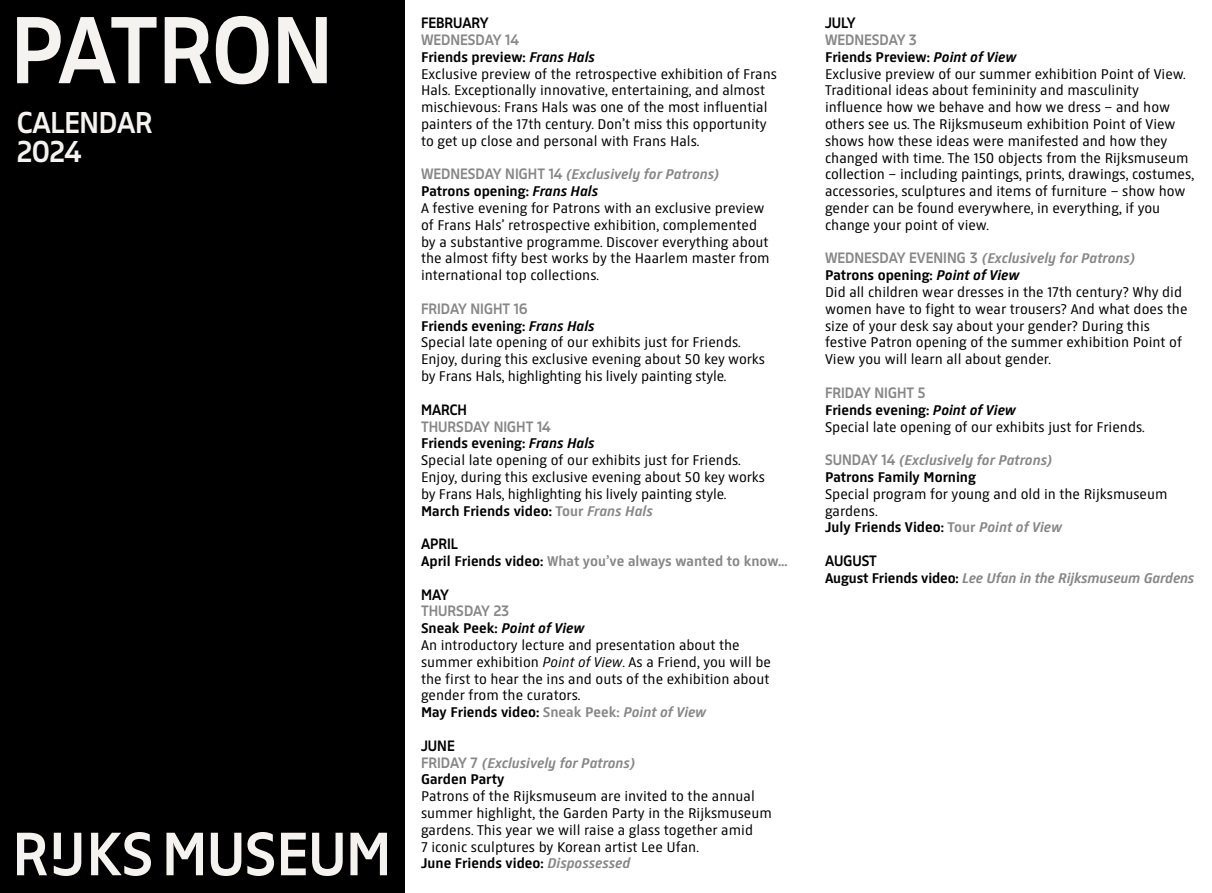
<style>
.page{position:relative;width:1212px;height:893px;background:#fff}
.page>*{position:absolute;margin:0;border:0;box-sizing:border-box;transform-origin:0 0}
.t1{font:94.5px "Rijksmuseum Logotype";color:#f4f3ef}
.t2{font:30px/28.5px "Rijksmuseum Logotype";letter-spacing:-.005em;color:#f4f3ef}
.t3{font:15px/16.8px "Rijksmuseum";color:#000}
.t4{font:italic 700 15px/16.8px "Rijksmuseum";color:#878787}
.t5{font:15px "Rijksmuseum Logotype";color:#878787}
.t6{font:700 15px "Rijksmuseum";color:#878787}
.t7{font:15px "Rijksmuseum Logotype";color:#000}
.s1{font-weight:700}
.s2{font-weight:700;font-style:italic}
.s3{font-family:"Rijksmuseum Logotype";color:#878787}
.s4{font-weight:700;font-style:italic;color:#878787}
.s5{font-weight:700;color:#878787}
.s6{color:#000}
.s7{font-style:italic}
.s8{font-family:"Rijksmuseum Logotype";font-weight:400;font-style:normal}
.s9{font-style:normal;color:#000}
</style>
<div class="page">
<div style="left:0;top:0;width:404px;height:893px;background:#000"></div>
<svg style="left:17px;top:832px;width:370px;height:44px"></svg>
<h1 class="t1" style="left:11px;top:-2px;width:324px">PATRON</h1>
<p class="t7" style="left:421px;top:15px;width:69px">FEBRUARY</p>
<p class="t5" style="left:421px;top:32px;width:100px">WEDNESDAY 14</p>
<p class="t3" style="left:421px;top:49px;width:358px"><span class="s1">Friends preview:</span> <span class="s2">Frans Hals<br></span>Exclusive preview of the retrospective exhibition of Frans Hals. Exceptionally innovative, entertaining, and almost mischievous: Frans Hals was one of the most influential painters of the 17th century. Don’t miss this opportunity to get up close and personal with Frans Hals.</p>
<p class="t3" style="left:421px;top:166px;width:350px"><span class="s3">WEDNESDAY NIGHT 14</span> <span class="s4">(Exclusively for Patrons)<br></span><span class="s1">Patrons opening:</span> <span class="s2">Frans Hals<br></span>A festive evening for Patrons with an exclusive preview of Frans Hals’ retrospective exhibition, complemented by a substantive programme. Discover everything about the almost fifty best works by the Haarlem master from international top collections.</p>
<p class="t5" style="left:421px;top:300px;width:108px">FRIDAY NIGHT 16</p>
<p class="t3" style="left:421px;top:318px;width:345px"><span class="s1">Friends evening:</span> <span class="s2">Frans Hals<br></span>Special late opening of our exhibits just for Friends.<br>Enjoy, during this exclusive evening about 50 key works by Frans Hals, highlighting his lively painting style.</p>
<p class="t7" style="left:421px;top:401px;width:47px">MARCH</p>
<p class="t5" style="left:421px;top:418px;width:131px">THURSDAY NIGHT 14</p>
<p class="t3" style="left:421px;top:435px;width:345px"><span class="s1">Friends evening:</span> <span class="s2">Frans Hals<br></span>Special late opening of our exhibits just for Friends.<br>Enjoy, during this exclusive evening about 50 key works by Frans Hals, highlighting his lively painting style.<br><span class="s1">March Friends video:</span> <span class="s5">Tour</span> <span class="s4">Frans Hals</span></p>
<p class="t7" style="left:421px;top:536px;width:38px">APRIL</p>
<p class="t6" style="left:421px;top:552px;width:368px"><span class="s6">April Friends video:</span> What you’ve always wanted to know…</p>
<p class="t7" style="left:421px;top:586px;width:29px">MAY</p>
<p class="t5" style="left:421px;top:603px;width:90px">THURSDAY 23</p>
<p class="t3" style="left:421px;top:620px;width:352px"><span class="s1">Sneak Peek:</span> <span class="s2">Point of View<br></span>An introductory lecture and presentation about the summer exhibition <span class="s7">Point of View</span>. As a Friend, you will be the first to hear the ins and outs of the exhibition about gender from the curators.<br><span class="s1">May Friends video:</span> <span class="s5">Sneak Peek:</span> <span class="s4">Point of View</span></p>
<p class="t7" style="left:421px;top:737px;width:35px">JUNE</p>
<p class="t4" style="left:421px;top:754px;width:216px"><span class="s8">FRIDAY 7</span> (Exclusively for Patrons)<br><span class="s9">Garden Party</span></p>
<p class="t3" style="left:421px;top:788px;width:352px">Patrons of the Rijksmuseum are invited to the annual summer highlight, the Garden Party in the Rijksmuseum gardens. This year we will raise a glass together amid<br>7 iconic sculptures by Korean artist Lee Ufan.<br><span class="s1">June Friends video:</span> <span class="s4">Dispossessed</span></p>
<h2 class="t2" style="left:17px;top:109px;width:137px">CALENDAR<br>2024</h2>
<p class="t7" style="left:825px;top:15px;width:32px">JULY</p>
<p class="t5" style="left:825px;top:32px;width:93px">WEDNESDAY 3</p>
<p class="t3" style="left:825px;top:49px;width:371px"><span class="s1">Friends Preview:</span> <span class="s2">Point of View<br></span>Exclusive preview of our summer exhibition Point of View.<br>Traditional ideas about femininity and masculinity influence how we behave and how we dress – and how others see us. The Rijksmuseum exhibition Point of View shows how these ideas were manifested and how they changed with time. The 150 objects from the Rijksmuseum collection – including paintings, prints, drawings, costumes, accessories, sculptures and items of furniture – show how gender can be found everywhere, in everything, if you change your point of view.</p>
<p class="t3" style="left:825px;top:250px;width:364px"><span class="s3">WEDNESDAY EVENING 3</span> <span class="s4">(Exclusively for Patrons)<br></span><span class="s1">Patrons opening:</span> <span class="s2">Point of View<br></span>Did all children wear dresses in the 17th century? Why did women have to fight to wear trousers? And what does the size of your desk say about your gender? During this festive Patron opening of the summer exhibition Point of View you will learn all about gender.</p>
<p class="t5" style="left:825px;top:384px;width:102px">FRIDAY NIGHT 5</p>
<p class="t3" style="left:825px;top:402px;width:321px"><span class="s1">Friends evening:</span> <span class="s2">Point of View<br></span>Special late opening of our exhibits just for Friends.</p>
<p class="t4" style="left:825px;top:452px;width:229px"><span class="s8">SUNDAY 14</span> (Exclusively for Patrons)<br><span class="s9">Patrons Family Morning</span></p>
<p class="t3" style="left:825px;top:486px;width:344px">Special program for young and old in the Rijksmuseum gardens.<br><span class="s1">July Friends Video:</span> <span class="s5">Tour</span> <span class="s4">Point of View</span></p>
<p class="t7" style="left:825px;top:552px;width:53px">AUGUST</p>
<p class="t4" style="left:825px;top:569px;width:371px"><span class="s9">August Friends video:</span> Lee Ufan in the Rijksmuseum Gardens</p>
</div>
